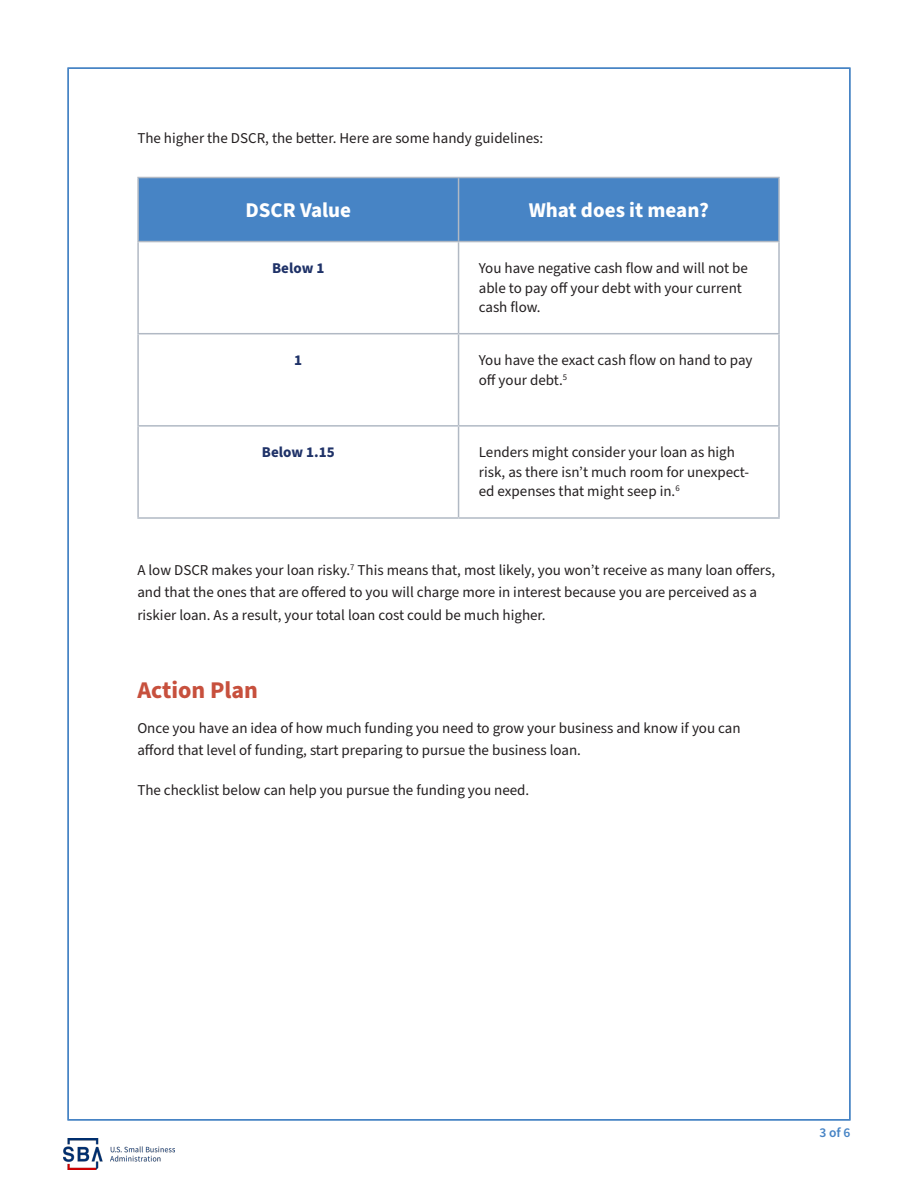
<style>
.page{position:relative;width:918px;height:1188px;background:#fff}
.page>*{position:absolute;margin:0;border:0;box-sizing:border-box;transform-origin:0 0}
.t1{font:700 24px "Source Sans Pro";color:#c7503d}
.t2{font:700 21px "Source Sans Pro";color:#fff}
.t3{font:15px/22.5px "Source Sans Pro";color:#231f20}
.t4{font:700 15px "Source Sans Pro";color:#1f3268}
.t5{font:600 13.5px "Source Sans Pro";color:#4784c5}
.t6{font:8.7px "Source Sans Pro";color:#231f20}
</style>
<div class="page">
<div style="left:139px;top:178px;width:639px;height:63px;background:#4784c5"></div>
<hr style="left:137px;top:177px;width:322px;height:1px;background:#b1b9c4">
<hr style="left:137px;top:178px;width:2px;height:63px;background:#b1b9c4">
<hr style="left:459px;top:177px;width:321px;height:1px;background:#b1b9c4">
<hr style="left:458px;top:178px;width:1px;height:63px;background:#b1b9c4">
<hr style="left:778px;top:178px;width:2px;height:63px;background:#b1b9c4">
<hr style="left:137px;top:241px;width:322px;height:1px;background:#b1b9c4">
<hr style="left:137px;top:242px;width:2px;height:91px;background:#b1b9c4">
<hr style="left:459px;top:241px;width:321px;height:1px;background:#b1b9c4">
<hr style="left:458px;top:242px;width:1px;height:91px;background:#b1b9c4">
<hr style="left:778px;top:242px;width:2px;height:91px;background:#b1b9c4">
<hr style="left:137px;top:333px;width:322px;height:1px;background:#b1b9c4">
<hr style="left:137px;top:334px;width:2px;height:91px;background:#b1b9c4">
<hr style="left:459px;top:333px;width:321px;height:1px;background:#b1b9c4">
<hr style="left:458px;top:334px;width:1px;height:91px;background:#b1b9c4">
<hr style="left:778px;top:334px;width:2px;height:91px;background:#b1b9c4">
<hr style="left:137px;top:425px;width:322px;height:2px;background:#b1b9c4">
<hr style="left:137px;top:427px;width:2px;height:90px;background:#b1b9c4">
<hr style="left:459px;top:425px;width:321px;height:2px;background:#b1b9c4">
<hr style="left:458px;top:427px;width:1px;height:90px;background:#b1b9c4">
<hr style="left:778px;top:427px;width:2px;height:90px;background:#b1b9c4">
<hr style="left:137px;top:517px;width:322px;height:2px;background:#b1b9c4">
<hr style="left:459px;top:517px;width:321px;height:2px;background:#b1b9c4">
<img style="left:63px;top:1139px;width:111px;height:30px">
<p class="t3" style="left:137px;top:127px;width:407px">The higher the DSCR, the better. Here are some handy guidelines:</p>
<p class="t2" style="left:245px;top:196px;width:107px">DSCR Value</p>
<p class="t2" style="left:529px;top:196px;width:182px">What does it mean?</p>
<p class="t4" style="left:272px;top:258px;width:54px">Below 1</p>
<p class="t3" style="left:479px;top:257px;width:271px">You have negative cash flow and will not be</p>
<p class="t3" style="left:479px;top:277px;width:265px">able to pay off your debt with your current</p>
<p class="t3" style="left:479px;top:296px;width:63px">cash flow.</p>
<p class="t4" style="left:294px;top:350px;width:9px">1</p>
<p class="t3" style="left:479px;top:349px;width:275px">You have the exact cash flow on hand to pay</p>
<p class="t3" style="left:479px;top:369px;width:86px">off your debt.</p>
<p class="t6" style="left:563px;top:371px;width:6px">5</p>
<p class="t4" style="left:262px;top:442px;width:74px">Below 1.15</p>
<p class="t3" style="left:479px;top:442px;width:258px">Lenders might consider your loan as high</p>
<p class="t3" style="left:479px;top:461px;width:272px">risk, as there isn’t much room for unexpect-</p>
<p class="t3" style="left:479px;top:481px;width:198px">ed expenses that might seep in.</p>
<p class="t6" style="left:675px;top:483px;width:6px">6</p>
<p class="t3" style="left:137px;top:559px;width:639px">A low DSCR makes your loan risky.<sup>7</sup> This means that, most likely, you won’t receive as many loan offers, and that the ones that are offered to you will charge more in interest because you are perceived as a riskier loan. As a result, your total loan cost could be much higher.</p>
<h2 class="t1" style="left:137px;top:674px;width:122px">Action Plan</h2>
<p class="t3" style="left:137px;top:717px;width:605px">Once you have an idea of how much funding you need to grow your business and know if you can afford that level of funding, start preparing to pursue the business loan.</p>
<p class="t3" style="left:137px;top:779px;width:393px">The checklist below can help you pursue the funding you need.</p>
<p class="t5" style="left:820px;top:1123px;width:32px">3 of 6</p>
</div>
